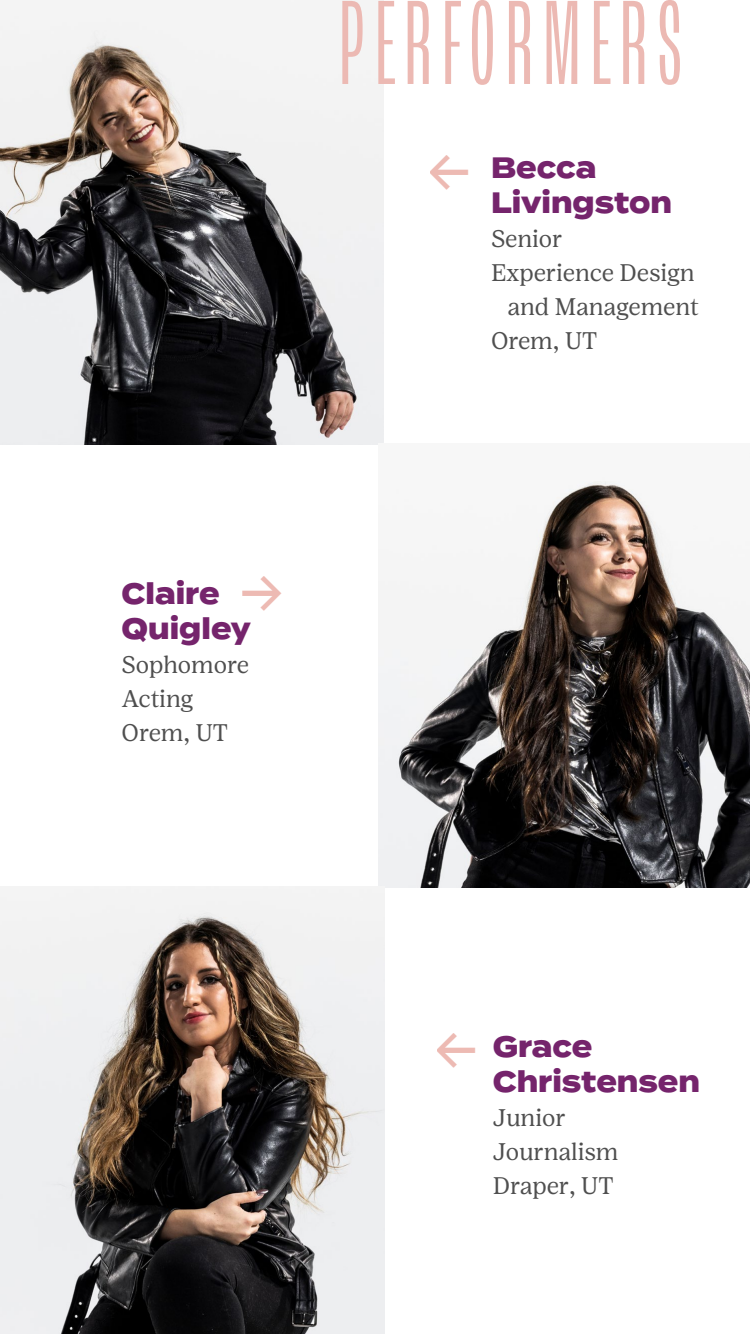
<style>
.page{position:relative;width:750px;height:1334px;background:#fff}
.page>*{position:absolute;margin:0;border:0;box-sizing:border-box;transform-origin:0 0}
.t1{font:300 extra-condensed 126.3px "Roc Grotesk";letter-spacing:.06em;color:#ecb9b3}
.t2{font:500 50px "Termina";color:#edbab3}
.t3{font:800 29.5px/34.8px "Termina";color:#75246c;scale:.9 1}
.t4{font:24px/34px "Lust Text";color:#4f4f4f}
.s1{font-weight:500;font-size:50px;color:#edbab3}
</style>
<div class="page">
<img style="left:0;top:0;width:383px;height:445px">
<img style="left:378px;top:443px;width:372px;height:445px">
<img style="left:0;top:887px;width:384px;height:447px">
<p class="t3" style="left:122px;top:577px;width:145px">Claire<br>Quigley</p>
<p class="t4" style="left:122px;top:647px;width:129px">Sophomore<br>Acting<br>Orem, UT</p>
<h1 class="t1" style="left:338px;top:-26px;width:347px">PERFORMERS</h1>
<h2 class="t2" style="left:426px;top:136px;width:50px">←</h2>
<p class="t3" style="left:491px;top:151px;width:203px">Becca<br>Livingston</p>
<p class="t4" style="left:491px;top:221px;width:73px">Senior</p>
<p class="t4" style="left:491px;top:255px;width:205px">Experience Design</p>
<p class="t4" style="left:508px;top:289px;width:193px">and Management</p>
<p class="t4" style="left:491px;top:323px;width:108px">Orem, UT</p>
<p class="t3" style="left:493px;top:1030px;width:232px;text-indent:-60px"><span class="s1">←</span> Grace<br>Christensen</p>
<p class="t4" style="left:493px;top:1100px;width:127px">Junior<br>Journalism<br>Draper, UT</p>
</div>
